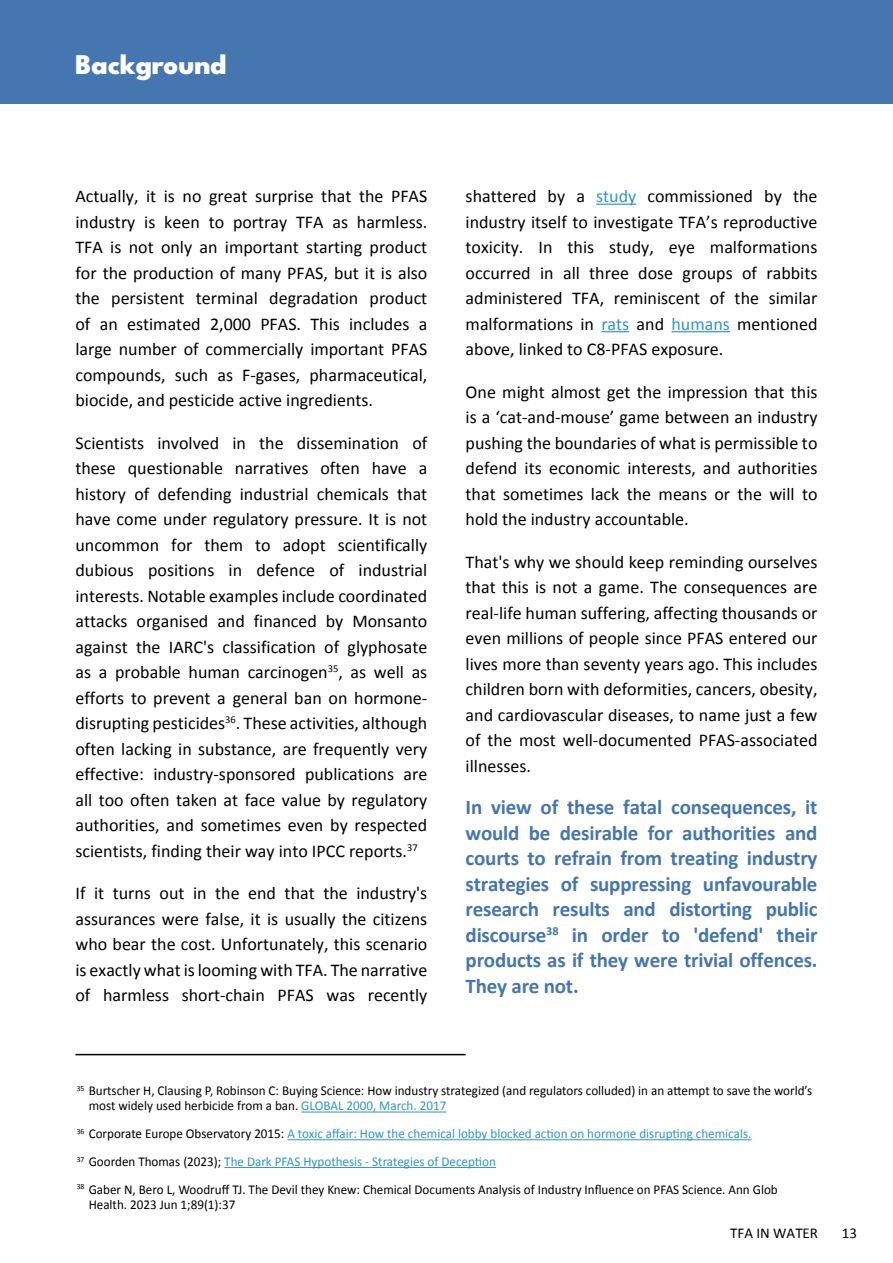
<style>
.page{position:relative;width:893px;height:1263px;background:#fff}
.page>*{position:absolute;margin:0;border:0;box-sizing:border-box;transform-origin:0 0}
.t1{font:800 28.5px "League Spartan";color:#fff}
.t2{font:700 21px/25.5px "Calibri";letter-spacing:-.01em;color:#4676af;text-align:justify}
.t3{font:18px/25.5px "Calibri";color:#000;text-align:justify}
.t4{font:15px "Calibri";color:#000}
.t5{font:13.5px/27.8px "Calibri";color:#000}
.s1{color:#3193cc}
</style>
<div class="page">
<div style="left:0;top:0;width:893px;height:103px;background:#4676af"></div>
<hr style="left:596px;top:204px;width:40px;height:1px;background:#3193cc">
<svg style="left:601px;top:331px;width:28px;height:1px"></svg>
<hr style="left:671px;top:331px;width:59px;height:1px;background:#3193cc">
<hr style="left:75px;top:1054px;width:391px;height:1px;background:#000">
<hr style="left:301px;top:1111px;width:145px;height:1px;background:#3193cc">
<hr style="left:287px;top:1139px;width:465px;height:1px;background:#3193cc">
<hr style="left:224px;top:1167px;width:272px;height:1px;background:#3193cc">
<h1 class="t1" style="left:75px;top:42px;width:153px">Background</h1>
<p class="t3" style="left:75px;top:183px;width:353px">Actually, it is no great surprise that the PFAS industry is keen to portray TFA as harmless.<br>TFA is not only an important starting product for the production of many PFAS, but it is also the persistent terminal degradation product of an estimated 2,000 PFAS. This includes a large number of commercially important PFAS compounds, such as F-gases, pharmaceutical, biocide, and pesticide active ingredients.</p>
<p class="t3" style="left:75px;top:430px;width:353px">Scientists involved in the dissemination of these questionable narratives often have a history of defending industrial chemicals that have come under regulatory pressure. It is not uncommon for them to adopt scientifically dubious positions in defence of industrial interests. Notable examples include coordinated attacks organised and financed by Monsanto against the IARC's classification of glyphosate as a probable human carcinogen<sup>35</sup>, as well as efforts to prevent a general ban on hormone&shy;disrupting pesticides<sup>36</sup>. These activities, although often lacking in substance, are frequently very effective: industry-sponsored publications are all too often taken at face value by regulatory authorities, and sometimes even by respected scientists, finding their way into IPCC reports.<sup>37</sup></p>
<p class="t3" style="left:75px;top:880px;width:353px">If it turns out in the end that the industry's assurances were false, it is usually the citizens who bear the cost. Unfortunately, this scenario is exactly what is looming with TFA. The narrative of harmless short-chain PFAS was recently</p>
<p class="t3" style="left:466px;top:183px;width:353px">shattered by a <span class="s1">study</span> commissioned by the industry itself to investigate TFA’s reproductive toxicity. In this study, eye malformations occurred in all three dose groups of rabbits administered TFA, reminiscent of the similar malformations in <span class="s1">rats</span> and <span class="s1">humans</span> mentioned above, linked to C8-PFAS exposure.</p>
<p class="t3" style="left:466px;top:379px;width:353px">One might almost get the impression that this is a ‘cat-and-mouse’ game between an industry pushing the boundaries of what is permissible to defend its economic interests, and authorities that sometimes lack the means or the will to hold the industry accountable.</p>
<p class="t3" style="left:466px;top:549px;width:353px">That's why we should keep reminding ourselves that this is not a game. The consequences are real-life human suffering, affecting thousands or even millions of people since PFAS entered our lives more than seventy years ago. This includes children born with deformities, cancers, obesity, and cardiovascular diseases, to name just a few of the most well-documented PFAS-associated illnesses.</p>
<p class="t2" style="left:466px;top:794px;width:353px">In view of these fatal consequences, it would be desirable for authorities and courts to refrain from treating industry strategies of suppressing unfavourable research results and distorting public discourse<sup>38</sup> in order to 'defend' their products as if they were trivial offences.<br>They are not.</p>
<p class="t5" style="left:89px;top:1083px;width:725px;line-height:15px;text-indent:-12px"><sup>35</sup> Burtscher H, Clausing P, Robinson C: Buying Science: How industry strategized (and regulators colluded) in an attempt to save the world’s most widely used herbicide from a ban. <span class="s1">GLOBAL 2000, March. 2017</span></p>
<p class="t5" style="left:77px;top:1120px;width:703px"><sup>36</sup> Corporate Europe Observatory 2015: <span class="s1">A toxic affair: How the chemical lobby blocked action on hormone disrupting chemicals.<br></span><sup>37</sup> Goorden Thomas (2023); <span class="s1">The Dark PFAS Hypothesis - Strategies of Deception<br></span><sup>38</sup> Gaber N, Bero L, Woodruff TJ. The Devil they Knew: Chemical Documents Analysis of Industry Influence on PFAS Science. Ann Glob</p>
<p class="t5" style="left:89px;top:1190px;width:148px">Health. 2023 Jun 1;89(1):37</p>
<p class="t4" style="left:730px;top:1223px;width:89px">TFA IN WATER</p>
<p class="t4" style="left:842px;top:1223px;width:17px">13</p>
</div>
